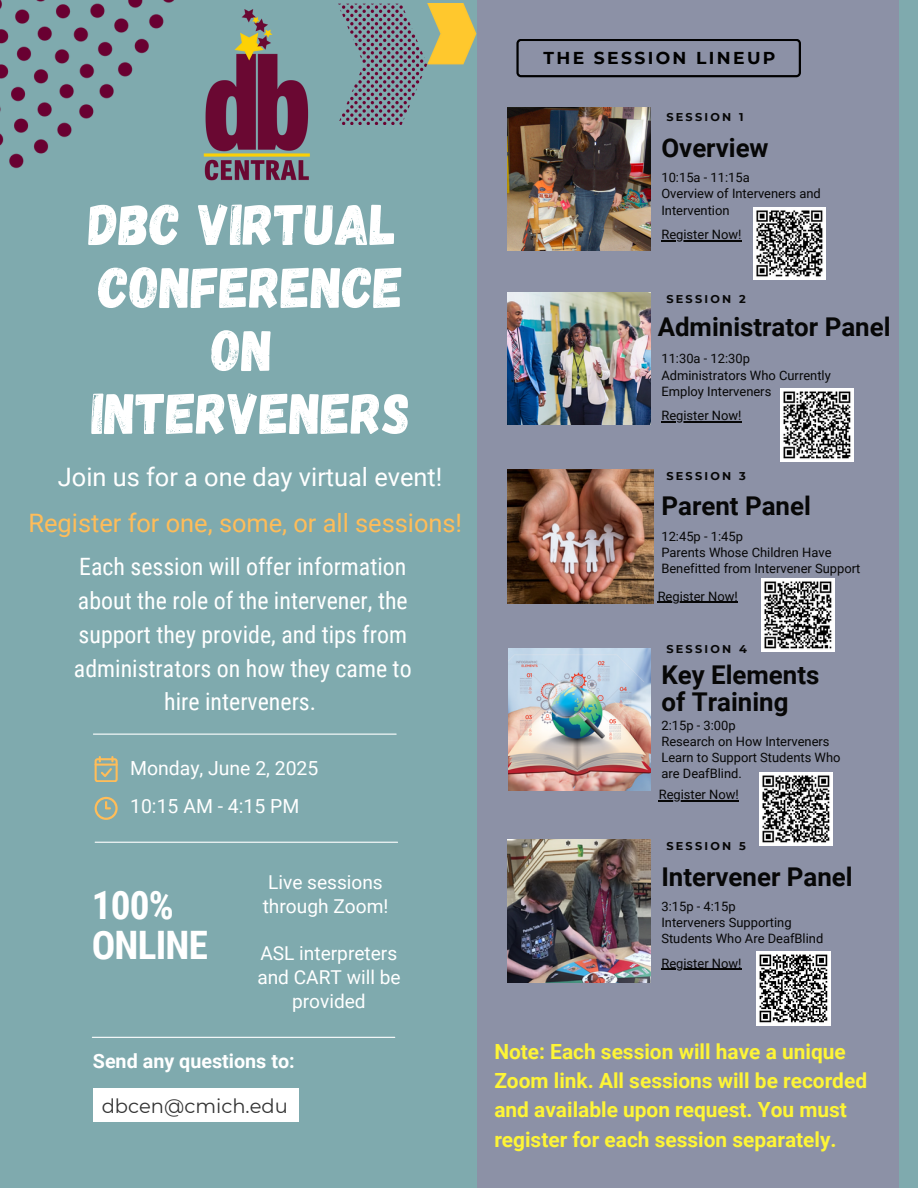
<style>
.page{position:relative;width:918px;height:1188px;background:#7faaae}
.page>*{position:absolute;margin:0;border:0;box-sizing:border-box;transform-origin:0 0}
.t1{font:57.75px/63px "Gagalin";color:#fff;text-align:center}
.t2{font:700 39.15px/40px "Roboto Condensed";letter-spacing:-.02em;color:#fff}
.t3{font:700 25.95px "Roboto";color:#070707}
.t4{font:700 25.8px/27px "Roboto";color:#070707}
.t5{font:25.35px "Roboto";color:#ffbd59}
.t6{font:25.35px "Roboto";color:#fff}
.t7{font:23.85px/33.8px "Roboto Condensed";color:#fff;text-align:center}
.t8{font:700 20.85px/29.2px "Roboto";color:#fef536}
.t9{font:700 19.8px "Roboto";color:#fff}
.t10{font:19.5px "Montserrat";color:#333}
.t11{font:19.35px "Roboto";color:#fff}
.t12{font:19.2px/23.7px "Roboto";color:#fff}
.t13{font:700 17.25px "Montserrat";letter-spacing:.135em;color:#000}
.t14{font:12.9px/16.2px "Roboto";color:#070707}
.t15{font:700 11.25px "Montserrat";letter-spacing:.2em;color:#070707}
</style>
<div class="page">
<img style="left:338px;top:4px;width:140px;height:120px">
<div style="left:478px;top:0;width:421px;height:1188px;background:#8c91a6"></div>
<img style="left:508px;top:470px;width:146px;height:133px">
<img style="left:508px;top:292px;width:143px;height:132px">
<img style="left:508px;top:108px;width:143px;height:143px">
<img style="left:509px;top:648px;width:141px;height:142px">
<img style="left:508px;top:840px;width:143px;height:143px">
<svg style="left:516px;top:39px;width:285px;height:38px"></svg>
<hr style="left:661px;top:240px;width:81px;height:1px;background:#070707">
<hr style="left:659px;top:800px;width:80px;height:1px;background:#070707">
<hr style="left:661px;top:969px;width:81px;height:1px;background:#070707">
<hr style="left:658px;top:602px;width:80px;height:1px;background:#070707">
<hr style="left:661px;top:421px;width:81px;height:1px;background:#070707">
<hr style="left:92px;top:1037px;width:303px;height:1px;background:#fff">
<hr style="left:95px;top:842px;width:303px;height:1px;background:#fff">
<hr style="left:93px;top:734px;width:303px;height:1px;background:#fff">
<div style="left:93px;top:1088px;width:206px;height:34px;background:#fff"></div>
<img style="left:0;top:0;width:174px;height:169px">
<img style="left:203px;top:9px;width:107px;height:172px">
<img style="left:753px;top:208px;width:72px;height:72px">
<img style="left:780px;top:388px;width:73px;height:74px">
<img style="left:761px;top:578px;width:73px;height:74px">
<img style="left:760px;top:772px;width:73px;height:73px">
<img style="left:756px;top:952px;width:75px;height:74px">
<svg style="left:95px;top:756px;width:23px;height:26px"></svg>
<svg style="left:95px;top:797px;width:22px;height:22px"></svg>
<h1 class="t1" style="left:89px;top:190px;width:323px">DBC VIRTUAL<br>CONFERENCE<br>ON<br>INTERVENERS</h1>
<p class="t6" style="left:58px;top:462px;width:386px">Join us for a one day virtual event!</p>
<p class="t5" style="left:29px;top:508px;width:435px">Register for one, some, or all sessions!</p>
<p class="t7" style="left:74px;top:550px;width:339px">Each session will offer information about the role of the intervener, the support they provide, and tips from administrators on how they came to hire interveners.</p>
<p class="t11" style="left:130px;top:758px;width:190px">Monday, June 2, 2025</p>
<p class="t11" style="left:130px;top:795px;width:171px">10:15 AM - 4:15 PM</p>
<p class="t2" style="left:92px;top:886px;width:118px">100%<br>ONLINE</p>
<p class="t12" style="left:263px;top:871px;width:127px">Live sessions through Zoom!</p>
<p class="t12" style="left:257px;top:942px;width:145px;text-align:center">ASL interpreters and CART will be provided</p>
<p class="t9" style="left:93px;top:1049px;width:203px">Send any questions to:</p>
<p class="t10" style="left:102px;top:1094px;width:188px">dbcen@cmich.edu</p>
<h2 class="t13" style="left:544px;top:47px;width:233px">THE SESSION LINEUP</h2>
<p class="t15" style="left:666px;top:111px;width:79px">SESSION 1</p>
<h3 class="t3" style="left:661px;top:133px;width:109px">Overview</h3>
<p class="t14" style="left:661px;top:170px;width:161px">10:15a - 11:15a<br>Overview of Interveners and<br>Intervention</p>
<p class="t14" style="left:661px;top:227px;width:82px">Register Now!</p>
<p class="t15" style="left:666px;top:292px;width:81px">SESSION 2</p>
<h3 class="t3" style="left:658px;top:312px;width:234px">Administrator Panel</h3>
<p class="t14" style="left:661px;top:351px;width:171px">11:30a - 12:30p<br>Administrators Who Currently<br>Employ Interveners</p>
<p class="t14" style="left:661px;top:408px;width:82px">Register Now!</p>
<p class="t15" style="left:666px;top:469px;width:81px">SESSION 3</p>
<h3 class="t3" style="left:661px;top:491px;width:151px">Parent Panel</h3>
<p class="t14" style="left:661px;top:528px;width:200px">12:45p - 1:45p<br>Parents Whose Children Have<br>Benefitted from Intervener Support</p>
<p class="t14" style="left:658px;top:588px;width:82px">Register Now!</p>
<p class="t15" style="left:666px;top:643px;width:82px">SESSION 4</p>
<h3 class="t4" style="left:661px;top:662px;width:160px">Key Elements of Training</h3>
<p class="t14" style="left:661px;top:717px;width:181px">2:15p - 3:00p<br>Research on How Interveners<br>Learn to Support Students Who are DeafBlind.</p>
<p class="t14" style="left:659px;top:787px;width:82px">Register Now!</p>
<p class="t15" style="left:666px;top:839px;width:81px">SESSION 5</p>
<h3 class="t3" style="left:661px;top:862px;width:193px">Intervener Panel</h3>
<p class="t14" style="left:661px;top:898px;width:163px">3:15p - 4:15p<br>Interveners Supporting<br>Students Who Are DeafBlind</p>
<p class="t14" style="left:661px;top:955px;width:82px">Register Now!</p>
<p class="t8" style="left:494px;top:1037px;width:374px">Note: Each session will have a unique Zoom link. All sessions will be recorded and available upon request. You must register for each session separately.</p>
</div>
